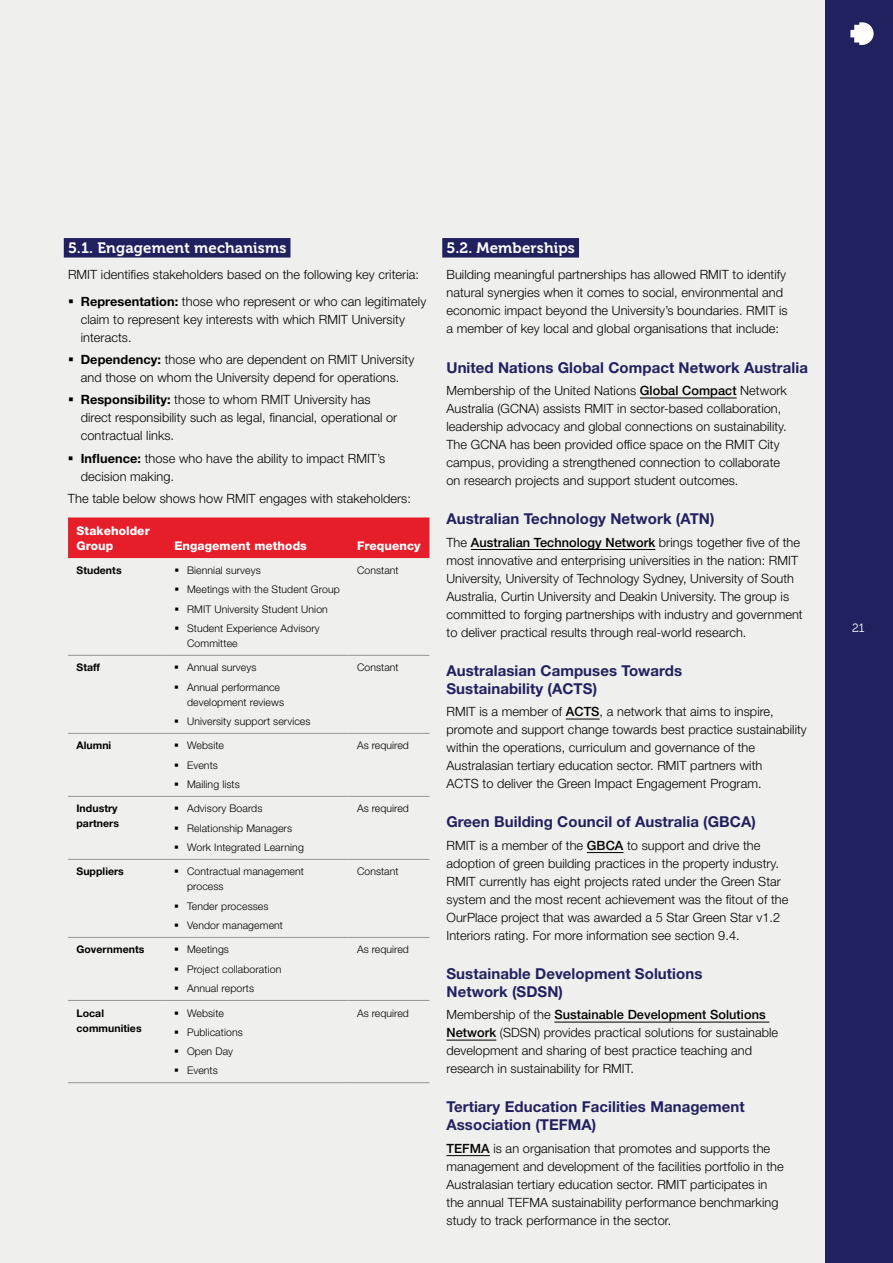
<style>
.page{position:relative;width:893px;height:1263px;background:#eff0ed}
.page>*{position:absolute;margin:0;border:0;box-sizing:border-box;transform-origin:0 0}
.t1{font:700 15px/18px "Helvetica Neue LT Std";letter-spacing:.005em;color:#222160}
.t2{font:15px "Museo 700";letter-spacing:.01em;color:#fff}
.t3{font:300 12.75px/18px "Helvetica Neue LT Std";letter-spacing:.005em;color:#000}
.t4{font:800 12px/15px "Helvetica Neue LT Std";letter-spacing:.005em;color:#fff}
.t5{font:12px "Museo 300";color:#fff}
.t6{font:300 10.5px/19.2px "Helvetica Neue LT Std";letter-spacing:.01em;color:#000}
.t7{font:700 10.5px/15px "Helvetica Neue LT Std";letter-spacing:.005em;color:#000}
.s1{font-weight:700}
.s2{font-weight:500}
</style>
<div class="page">
<div style="left:825px;top:0;width:68px;height:1263px;background:#222160"></div>
<hr style="left:0;top:0;width:1px;height:1263px;background:#222160">
<img style="left:0;top:528px;width:1px;height:735px">
<div style="left:64px;top:238px;width:226px;height:20px;background:#222160"></div>
<div style="left:68px;top:517px;width:361px;height:41px;background:#e61e2a"></div>
<hr style="left:68px;top:655px;width:98px;height:1px;background:#939598">
<hr style="left:166px;top:655px;width:183px;height:1px;background:#939598">
<hr style="left:349px;top:655px;width:80px;height:1px;background:#939598">
<hr style="left:68px;top:733px;width:98px;height:1px;background:#939598">
<hr style="left:166px;top:733px;width:183px;height:1px;background:#939598">
<hr style="left:349px;top:733px;width:80px;height:1px;background:#939598">
<hr style="left:68px;top:796px;width:98px;height:1px;background:#939598">
<hr style="left:166px;top:796px;width:183px;height:1px;background:#939598">
<hr style="left:349px;top:796px;width:80px;height:1px;background:#939598">
<hr style="left:68px;top:859px;width:98px;height:1px;background:#939598">
<hr style="left:166px;top:859px;width:183px;height:1px;background:#939598">
<hr style="left:349px;top:859px;width:80px;height:1px;background:#939598">
<hr style="left:68px;top:937px;width:98px;height:1px;background:#939598">
<hr style="left:166px;top:937px;width:183px;height:1px;background:#939598">
<hr style="left:349px;top:937px;width:80px;height:1px;background:#939598">
<hr style="left:68px;top:1000px;width:98px;height:1px;background:#939598">
<hr style="left:166px;top:1000px;width:183px;height:1px;background:#939598">
<hr style="left:349px;top:1000px;width:80px;height:1px;background:#939598">
<hr style="left:68px;top:1082px;width:98px;height:1px;background:#939598">
<hr style="left:166px;top:1082px;width:183px;height:1px;background:#939598">
<hr style="left:349px;top:1082px;width:80px;height:1px;background:#939598">
<div style="left:442px;top:238px;width:137px;height:20px;background:#222160"></div>
<hr style="left:640px;top:398px;width:97px;height:1px;background:#000">
<hr style="left:471px;top:549px;width:184px;height:1px;background:#000">
<hr style="left:566px;top:719px;width:34px;height:1px;background:#000">
<hr style="left:587px;top:852px;width:36px;height:1px;background:#000">
<hr style="left:554px;top:1022px;width:215px;height:1px;background:#000">
<hr style="left:446px;top:1040px;width:50px;height:1px;background:#000">
<hr style="left:446px;top:1155px;width:44px;height:1px;background:#000">
<svg style="left:850px;top:22px;width:24px;height:23px"></svg>
<p class="t2" style="left:68px;top:239px;width:220px">5.1. Engagement mechanisms</p>
<p class="t3" style="left:81px;top:261px;width:347px;line-height:26.5px;text-indent:-13px">RMIT identifies stakeholders based on the following key criteria:<br><span class="s1">Representation:</span> those who represent or who can legitimately</p>
<p class="t3" style="left:81px;top:310px;width:326px">claim to represent key interests with which RMIT University interacts.</p>
<p class="t3" style="left:81px;top:350px;width:335px"><span class="s1">Dependency:</span> those who are dependent on RMIT University and those on whom the University depend for operations.</p>
<p class="t3" style="left:81px;top:391px;width:318px"><span class="s1">Responsibility:</span> those to whom RMIT University has direct responsibility such as legal, financial, operational or contractual links.</p>
<p class="t3" style="left:81px;top:449px;width:306px"><span class="s1">Influence:</span> those who have the ability to impact RMIT’s decision making.</p>
<p class="t3" style="left:68px;top:489px;width:344px">The table below shows how RMIT engages with stakeholders:</p>
<p class="t4" style="left:77px;top:523px;width:75px">Stakeholder<br>Group</p>
<p class="t4" style="left:174px;top:538px;width:134px">Engagement methods</p>
<p class="t4" style="left:357px;top:538px;width:65px">Frequency</p>
<p class="t7" style="left:77px;top:563px;width:47px">Students</p>
<p class="t6" style="left:187px;top:560px;width:154px">Biennial surveys<br>Meetings with the Student Group<br>RMIT University Student Union<br>Student Experience Advisory</p>
<p class="t6" style="left:187px;top:633px;width:52px">Committee</p>
<p class="t7" style="left:77px;top:660px;width:25px">Staff</p>
<p class="t6" style="left:187px;top:658px;width:95px">Annual surveys<br>Annual performance</p>
<p class="t6" style="left:187px;top:692px;width:125px">development reviews<br>University support services</p>
<p class="t6" style="left:357px;top:560px;width:43px">Constant</p>
<p class="t6" style="left:357px;top:658px;width:43px">Constant</p>
<p class="t7" style="left:77px;top:738px;width:36px">Alumni</p>
<p class="t6" style="left:187px;top:736px;width:54px">Website<br>Events<br>Mailing lists</p>
<p class="t6" style="left:357px;top:736px;width:53px">As required</p>
<p class="t7" style="left:77px;top:801px;width:44px">Industry partners</p>
<p class="t6" style="left:187px;top:799px;width:118px">Advisory Boards<br>Relationship Managers<br>Work Integrated Learning</p>
<p class="t6" style="left:357px;top:799px;width:53px">As required</p>
<p class="t7" style="left:76px;top:864px;width:49px">Suppliers</p>
<p class="t6" style="left:187px;top:864px;width:118px;line-height:15px">Contractual management process</p>
<p class="t6" style="left:187px;top:896px;width:98px">Tender processes<br>Vendor management</p>
<p class="t6" style="left:357px;top:862px;width:43px">Constant</p>
<p class="t7" style="left:76px;top:942px;width:69px">Governments</p>
<p class="t6" style="left:187px;top:940px;width:96px">Meetings<br>Project collaboration<br>Annual reports</p>
<p class="t6" style="left:357px;top:940px;width:53px">As required</p>
<p class="t7" style="left:76px;top:1005px;width:67px">Local communities</p>
<p class="t6" style="left:187px;top:1003px;width:57px">Website<br>Publications<br>Open Day<br>Events</p>
<p class="t6" style="left:357px;top:1003px;width:53px">As required</p>
<p class="t2" style="left:446px;top:239px;width:130px">5.2. Memberships</p>
<p class="t3" style="left:446px;top:266px;width:343px">Building meaningful partnerships has allowed RMIT to identify natural synergies when it comes to social, environmental and economic impact beyond the University’s boundaries. RMIT is a member of key local and global organisations that include:</p>
<p class="t1" style="left:446px;top:358px;width:363px">United Nations Global Compact Network Australia</p>
<p class="t3" style="left:446px;top:381px;width:342px">Membership of the United Nations <span class="s2">Global Compact</span> Network Australia (GCNA) assists RMIT in sector-based collaboration, leadership advocacy and global connections on sustainability.<br>The GCNA has been provided office space on the RMIT City campus, providing a strengthened connection to collaborate on research projects and support student outcomes.</p>
<p class="t1" style="left:446px;top:510px;width:270px">Australian Technology Network (ATN)</p>
<p class="t3" style="left:446px;top:533px;width:358px">The <span class="s2">Australian Technology Network</span> brings together five of the most innovative and enterprising universities in the nation: RMIT University, University of Technology Sydney, University of South Australia, Curtin University and Deakin University. The group is committed to forging partnerships with industry and government to deliver practical results through real-world research.</p>
<p class="t1" style="left:446px;top:661px;width:237px">Australasian Campuses Towards<br>Sustainability (ACTS)</p>
<p class="t3" style="left:446px;top:702px;width:362px">RMIT is a member of <span class="s2">ACTS</span>, a network that aims to inspire, promote and support change towards best practice sustainability within the operations, curriculum and governance of the Australasian tertiary education sector. RMIT partners with<br>ACTS to deliver the Green Impact Engagement Program.</p>
<p class="t1" style="left:446px;top:813px;width:311px">Green Building Council of Australia (GBCA)</p>
<p class="t3" style="left:446px;top:836px;width:343px">RMIT is a member of the <span class="s2">GBCA</span> to support and drive the adoption of green building practices in the property industry.<br>RMIT currently has eight projects rated under the Green Star system and the most recent achievement was the fitout of the OurPlace project that was awarded a 5 Star Green Star v1.2<br>Interiors rating. For more information see section 9.4.</p>
<p class="t1" style="left:446px;top:964px;width:257px">Sustainable Development Solutions<br>Network (SDSN)</p>
<p class="t3" style="left:446px;top:1005px;width:333px">Membership of the <span class="s2">Sustainable Development Solutions Network</span> (SDSN) provides practical solutions for sustainable development and sharing of best practice teaching and research in sustainability for RMIT.</p>
<p class="t1" style="left:446px;top:1098px;width:300px">Tertiary Education Facilities Management<br>Association (TEFMA)</p>
<p class="t3" style="left:446px;top:1139px;width:339px"><span class="s2">TEFMA</span> is an organisation that promotes and supports the management and development of the facilities portfolio in the Australasian tertiary education sector. RMIT participates in the annual TEFMA sustainability performance benchmarking study to track performance in the sector.</p>
<p class="t5" style="left:852px;top:621px;width:14px">21</p>
</div>
